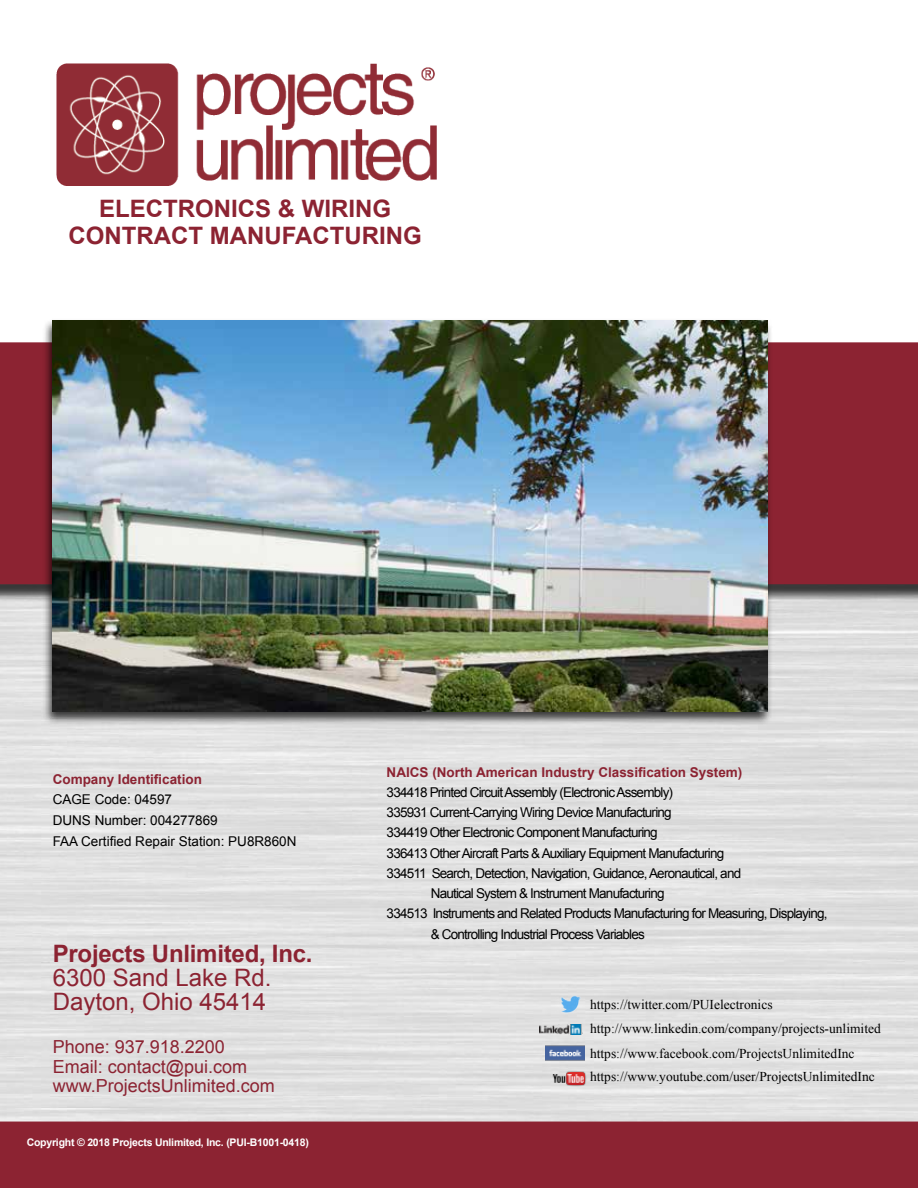
<style>
.page{position:relative;width:918px;height:1188px;background:#fff}
.page>*{position:absolute;margin:0;border:0;box-sizing:border-box;transform-origin:0 0}
.t1{font:700 24px/27px "Arial";color:#8c2332;text-align:center}
.t2{font:24px/24px "Arial";color:#8c2332}
.t3{font:18px/19.5px "Arial";color:#8c2332}
.t4{font:13.5px "Arial";letter-spacing:-.06em;color:#000}
.t5{font:13.5px/24.6px "Times New Roman";color:#000}
.t6{font:700 13.5px "Arial";color:#8c2332}
.t7{font:13.5px/20.2px "Arial";color:#000}
.t8{font:700 10.5px "Arial";letter-spacing:-.02em;color:#fff}
</style>
<div class="page">
<img style="left:0;top:603px;width:918px;height:519px">
<div style="left:0;top:1122px;width:918px;height:66px;background:#8c2332"></div>
<img style="left:556px;top:989px;width:29px;height:30px">
<img style="left:545px;top:1063px;width:48px;height:30px">
<img style="left:546px;top:1038px;width:38px;height:27px">
<img style="left:539px;top:1024px;width:44px;height:11px">
<img style="left:56px;top:63px;width:380px;height:123px">
<div style="left:0;top:342px;width:918px;height:242px;background:#8c2332"></div>
<div style="left:42px;top:318px;width:730px;height:407px;background:#000;opacity:.75"></div>
<img style="left:53px;top:320px;width:714px;height:391px">
<h1 class="t1" style="left:69px;top:196px;width:355px">ELECTRONICS &amp; WIRING<br>CONTRACT MANUFACTURING</h1>
<p class="t6" style="left:53px;top:770px;width:151px">Company Identification</p>
<p class="t7" style="left:53px;top:790px;width:167px">CAGE Code: 04597<br>DUNS Number: 004277869</p>
<p class="t7" style="left:53px;top:832px;width:245px">FAA Certified Repair Station: PU8R860N</p>
<h1 class="t1" style="left:53px;top:941px;width:261px">Projects Unlimited, Inc.</h1>
<h1 class="t2" style="left:53px;top:966px;width:220px">6300 Sand Lake Rd.<br>Dayton, Ohio 45414</h1>
<h2 class="t3" style="left:53px;top:1037px;width:224px">Phone: 937.918.2200<br>Email: contact@pui.com www.ProjectsUnlimited.com</h2>
<p class="t8" style="left:27px;top:1135px;width:284px">Copyright © 2018 Projects Unlimited, Inc. (PUI-B1001-0418)</p>
<p class="t6" style="left:387px;top:763px;width:357px">NAICS (North American Industry Classification System)</p>
<p class="t4" style="left:387px;top:783px;width:288px">334418 Printed Circuit Assembly (Electronic Assembly)</p>
<p class="t4" style="left:387px;top:804px;width:287px">335931 Current-Carrying Wiring Device Manufacturing</p>
<p class="t4" style="left:387px;top:824px;width:273px">334419 Other Electronic Component Manufacturing</p>
<p class="t4" style="left:387px;top:844px;width:339px">336413 Other Aircraft Parts &amp; Auxiliary Equipment Manufacturing</p>
<p class="t4" style="left:387px;top:864px;width:356px">334511 Search, Detection, Navigation, Guidance, Aeronautical, and</p>
<p class="t4" style="left:431px;top:885px;width:235px">Nautical System &amp; Instrument Manufacturing</p>
<p class="t4" style="left:387px;top:905px;width:442px">334513 Instruments and Related Products Manufacturing for Measuring, Displaying,</p>
<p class="t4" style="left:431px;top:925px;width:216px">&amp; Controlling Industrial Process Variables</p>
<p class="t5" style="left:590px;top:992px;width:184px">https://twitter.com/PUIelectronics</p>
<p class="t5" style="left:590px;top:1016px;width:292px">http://www.linkedin.com/company/projects-unlimited https://www.facebook.com/ProjectsUnlimitedInc</p>
<p class="t5" style="left:590px;top:1064px;width:286px">https://www.youtube.com/user/ProjectsUnlimitedInc</p>
</div>
